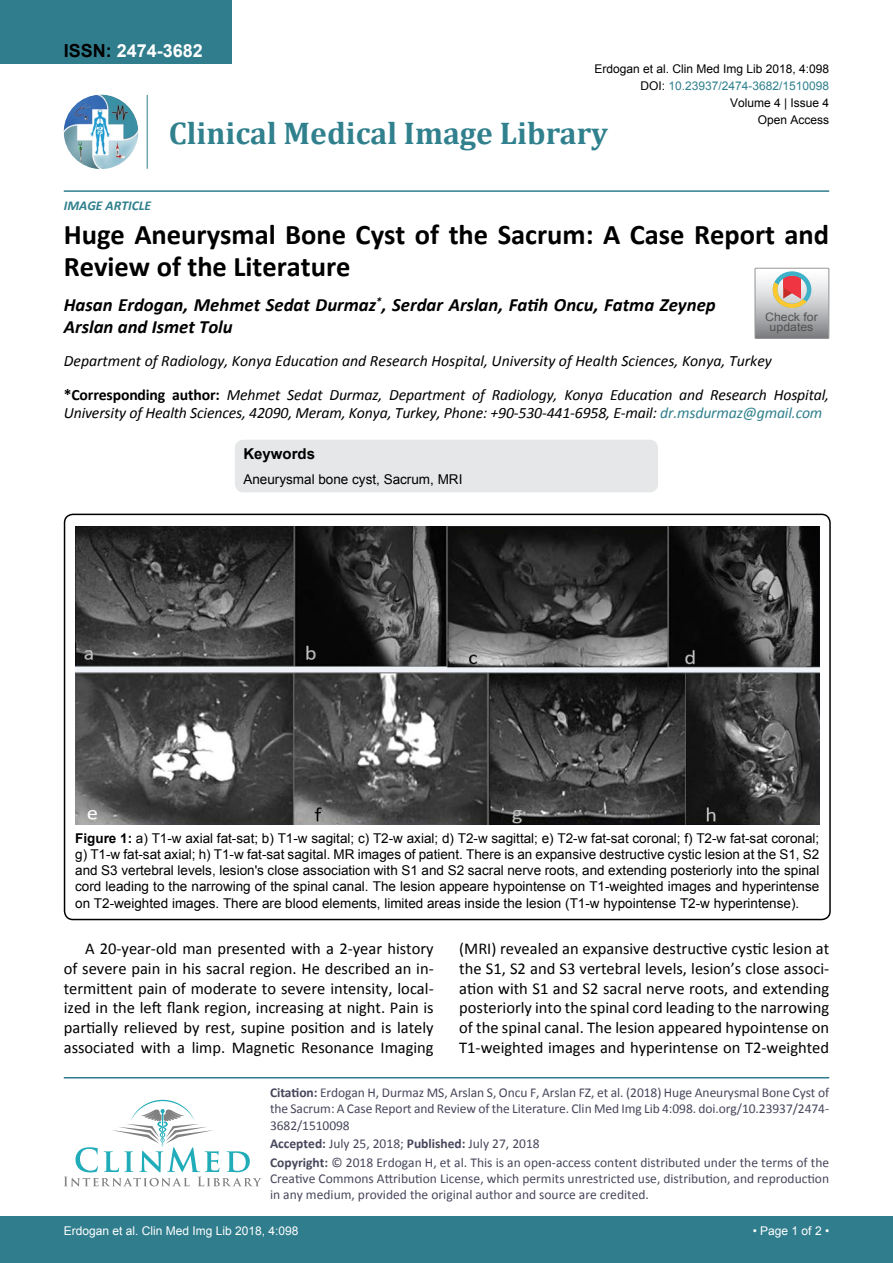
<style>
.page{position:relative;width:893px;height:1263px;background:#fff}
.page>*{position:absolute;margin:0;border:0;box-sizing:border-box;transform-origin:0 0}
.t1{font:700 31.5px "Cambria";color:#30808d}
.t2{font:700 28.5px/31.5px "Calibri";color:#000}
.t3{font:italic 700 18.75px/22.5px "Calibri";color:#000}
.t4{font:700 18px "Arial";color:#fff}
.t5{font:16.5px/19.8px "Calibri";color:#000;text-align:justify}
.t6{font:italic 15.75px/18.9px "Calibri";letter-spacing:-.01em;color:#000}
.t7{font:700 15px "Arial";color:#000}
.t8{font:13.5px/16.2px "Arial";color:#000;text-align:justify}
.t9{font:13.5px/16.2px "Calibri";color:#47475c;text-align:justify}
.t10{font:italic 700 13.5px "Calibri";color:#30808d}
.t11{font:12px/17.2px "Arial";color:#000;text-align:right}
.t12{font:12px "Arial";color:#fff}
.t13{font:12px "Arial";color:#30808d}
.t14{font:11.7px/10.1px "Arial";color:#535353;text-align:center;scale:1.06 1}
.s1{color:#000}
.s2{font-weight:700;font-style:normal}
.s3{color:#30808d}
.s4{font-weight:700}
</style>
<div class="page">
<div style="left:0;top:0;width:231px;height:64px;background:#307d8d"></div>
<img style="left:64px;top:95px;width:74px;height:74px;border-radius:37px">
<hr style="left:147px;top:95px;width:1px;height:74px;background:#307d8d">
<hr style="left:64px;top:190px;width:765px;height:2px;background:#307d8d">
<div style="left:0;top:1216px;width:893px;height:47px;background:#307d8d"></div>
<hr style="left:64px;top:1077px;width:765px;height:1px;background:#307d8d">
<svg style="left:64px;top:1100px;width:197px;height:86px"></svg>
<div style="left:235px;top:440px;width:423px;height:52px;background:#e6e7e8;border-radius:9px"></div>
<svg style="left:755px;top:268px;width:74px;height:70px;background:#bdb6b3"></svg>
<div style="left:64px;top:514px;width:767px;height:406px;border:2px solid #000;border-radius:9px"></div>
<img style="left:75px;top:526px;width:744px;height:298px">
<h3 class="t4" style="left:64px;top:38px;width:141px"><span class="s1">ISSN:</span> 2474-3682</h3>
<p class="t11" style="left:594px;top:60px;width:236px">Erdogan et al. Clin Med Img Lib 2018, 4:098</p>
<p class="t11" style="left:730px;top:94px;width:101px">Volume 4 | Issue 4<br>Open Access</p>
<p class="t13" style="left:640px;top:78px;width:190px"><span class="s1">DOI:</span> 10.23937/2474-3682/1510098</p>
<h1 class="t1" style="left:169px;top:111px;width:441px">Clinical Medical Image Library</h1>
<p class="t10" style="left:64px;top:197px;width:89px">IMAGE ARTICLE</p>
<h2 class="t2" style="left:64px;top:217px;width:767px">Huge Aneurysmal Bone Cyst of the Sacrum: A Case Report and<br>Review of the Literature</h2>
<h3 class="t3" style="left:64px;top:293px;width:653px">Hasan Erdogan, Mehmet Sedat Durmaz<sup>*</sup>, Serdar Arslan, Fatih Oncu, Fatma Zeynep<br>Arslan and Ismet Tolu</h3>
<p class="t14" style="left:765px;top:312px;width:51px">Check for updates</p>
<p class="t6" style="left:64px;top:351px;width:710px">Department of Radiology, Konya Education and Research Hospital, University of Health Sciences, Konya, Turkey</p>
<p class="t6" style="left:64px;top:384px;width:767px"><span class="s2">*Corresponding author:</span> Mehmet Sedat Durmaz, Department of Radiology, Konya Education and Research Hospital,<br>University of Health Sciences, 42090, Meram, Konya, Turkey, Phone: +90-530-441-6958, E-mail: <span class="s3">dr.msdurmaz@gmail.com</span></p>
<p class="t7" style="left:243px;top:444px;width:73px">Keywords</p>
<p class="t8" style="left:243px;top:471px;width:221px">Aneurysmal bone cyst, Sacrum, MRI</p>
<p class="t8" style="left:75px;top:830px;width:746px"><span class="s4">Figure 1:</span> a) T1-w axial fat-sat; b) T1-w sagital; c) T2-w axial; d) T2-w sagittal; e) T2-w fat-sat coronal; f) T2-w fat-sat coronal; g) T1-w fat-sat axial; h) T1-w fat-sat sagital. MR images of patient. There is an expansive destructive cystic lesion at the S1, S2 and S3 vertebral levels, lesion's close association with S1 and S2 sacral nerve roots, and extending posteriorly into the spinal cord leading to the narrowing of the spinal canal. The lesion appeare hypointense on T1-weighted images and hyperintense on T2-weighted images. There are blood elements, limited areas inside the lesion (T1-w hypointense T2-w hyperintense).</p>
<p class="t5" style="left:64px;top:938px;width:371px;text-indent:21px">A 20-year-old man presented with a 2-year history of severe pain in his sacral region. He described an in&shy;termittent pain of moderate to severe intensity, local&shy;ized in the left flank region, increasing at night. Pain is partially relieved by rest, supine position and is lately associated with a limp. Magnetic Resonance Imaging</p>
<p class="t5" style="left:459px;top:938px;width:371px">(MRI) revealed an expansive destructive cystic lesion at the S1, S2 and S3 vertebral levels, lesion’s close associ&shy;ation with S1 and S2 sacral nerve roots, and extending posteriorly into the spinal cord leading to the narrowing of the spinal canal. The lesion appeared hypointense on T1-weighted images and hyperintense on T2-weighted</p>
<p class="t9" style="left:270px;top:1084px;width:561px"><span class="s4">Citation:</span> Erdogan H, Durmaz MS, Arslan S, Oncu F, Arslan FZ, et al. (2018) Huge Aneurysmal Bone Cyst of the Sacrum: A Case Report and Review of the Literature. Clin Med Img Lib 4:098. doi.org/10.23937/2474- 3682/1510098</p>
<p class="t9" style="left:270px;top:1154px;width:561px"><span class="s4">Copyright:</span> © 2018 Erdogan H, et al. This is an open-access content distributed under the terms of the Creative Commons Attribution License, which permits unrestricted use, distribution, and reproduction in any medium, provided the original author and source are credited.</p>
<p class="t9" style="left:270px;top:1135px;width:271px"><span class="s4">Accepted:</span> July 25, 2018; <span class="s4">Published:</span> July 27, 2018</p>
<p class="t12" style="left:64px;top:1223px;width:236px">Erdogan et al. Clin Med Img Lib 2018, 4:098</p>
<p class="t12" style="left:753px;top:1223px;width:78px">• Page 1 of 2 •</p>
</div>
